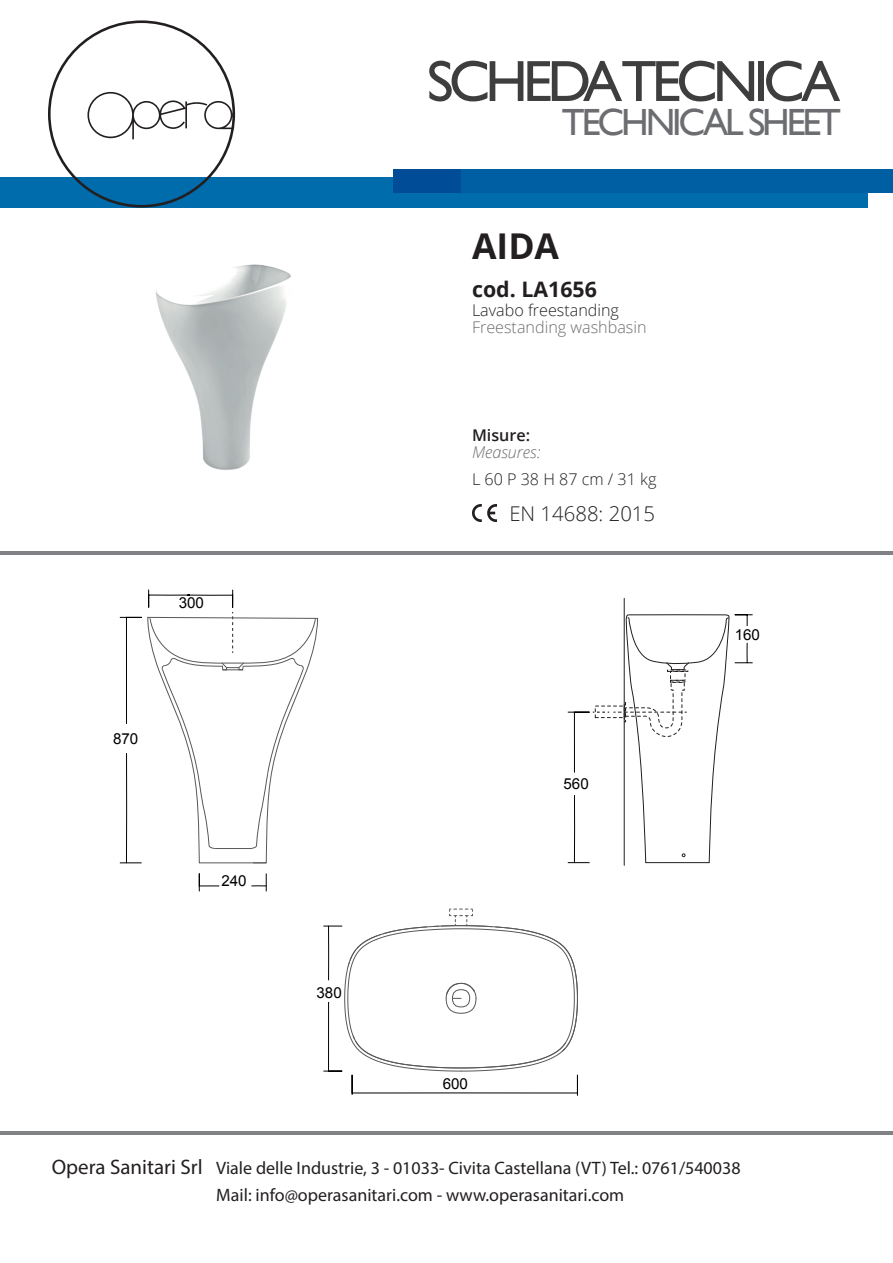
<style>
.page{position:relative;width:893px;height:1263px;background:#fff}
.page>*{position:absolute;margin:0;border:0;box-sizing:border-box;transform-origin:0 0}
.t1{font:58.35px "Gill Sans";letter-spacing:-.085em;color:#3e3e3f}
.t2{font:37.95px "Gill Sans";letter-spacing:-.085em;color:#6c6d70}
.t3{font:700 35.55px "Open Sans";color:#231f20}
.t4{font:700 21.3px "Open Sans";color:#231f20}
.t5{font:21px "Myriad Pro";color:#231f20}
.t6{font:300 20.4px "Open Sans";color:#231f20}
.t7{font:18px/27px "Myriad Pro";color:#231f20}
.t8{font:300 16.2px "Open Sans";color:#231f20}
.t9{font:300 16.2px "Open Sans";color:#6c6d70}
.t10{font:italic 300 16.2px "Open Sans";color:#6c6d70}
.t11{font:600 16.2px "Open Sans";color:#231f20}
.t12{font:15.15px "Arial";color:#000001}
</style>
<div class="page">
<img style="left:155px;top:264px;width:136px;height:206px">
<div style="left:0;top:177px;width:868px;height:31px;background:#006cac"></div>
<div style="left:393px;top:169px;width:500px;height:24px;background:#005fa3"></div>
<div style="left:393px;top:169px;width:67px;height:24px;background:#004c97"></div>
<hr style="left:0;top:1131px;width:893px;height:3px;background:#808285">
<hr style="left:0;top:551px;width:893px;height:3px;background:#808285">
<svg style="left:48px;top:20px;width:187px;height:188px"></svg>
<svg style="left:323px;top:909px;width:255px;height:187px"></svg>
<svg style="left:199px;top:873px;width:21px;height:19px"></svg>
<svg style="left:251px;top:873px;width:16px;height:18px"></svg>
<svg style="left:119px;top:589px;width:199px;height:274px"></svg>
<hr style="left:214px;top:848px;width:37px;height:1px;background:#57585a">
<hr style="left:624px;top:598px;width:1px;height:267px;background:#231f20">
<svg style="left:567px;top:614px;width:186px;height:249px"></svg>
<img style="left:472px;top:504px;width:24px;height:18px">
<p class="t12" style="left:179px;top:592px;width:27px">300</p>
<p class="t12" style="left:113px;top:728px;width:27px">870</p>
<p class="t12" style="left:221px;top:870px;width:27px">240</p>
<h1 class="t1" style="left:427px;top:47px;width:415px">SCHEDA TECNICA</h1>
<h2 class="t2" style="left:562px;top:100px;width:281px">TECHNICAL SHEET</h2>
<h3 class="t3" style="left:472px;top:221px;width:89px">AIDA</h3>
<p class="t4" style="left:472px;top:274px;width:126px">cod. LA1656</p>
<p class="t8" style="left:472px;top:299px;width:149px">Lavabo freestanding</p>
<p class="t9" style="left:472px;top:316px;width:176px">Freestanding washbasin</p>
<p class="t11" style="left:472px;top:424px;width:60px">Misure:</p>
<p class="t10" style="left:472px;top:441px;width:70px">Measures:</p>
<p class="t8" style="left:472px;top:468px;width:186px">L 60 P 38 H 87 cm / 31 kg</p>
<p class="t6" style="left:509px;top:499px;width:147px">EN 14688: 2015</p>
<p class="t12" style="left:563px;top:774px;width:27px">560</p>
<p class="t12" style="left:735px;top:625px;width:27px">160</p>
<p class="t12" style="left:316px;top:983px;width:27px">380</p>
<p class="t12" style="left:443px;top:1074px;width:27px">600</p>
<p class="t5" style="left:52px;top:1154px;width:153px">Opera Sanitari Srl</p>
<p class="t7" style="left:216px;top:1154px;width:526px">Viale delle Industrie, 3 - 01033- Civita Castellana (VT) Tel.: 0761/540038<br>Mail: info@operasanitari.com - www.operasanitari.com</p>
</div>
